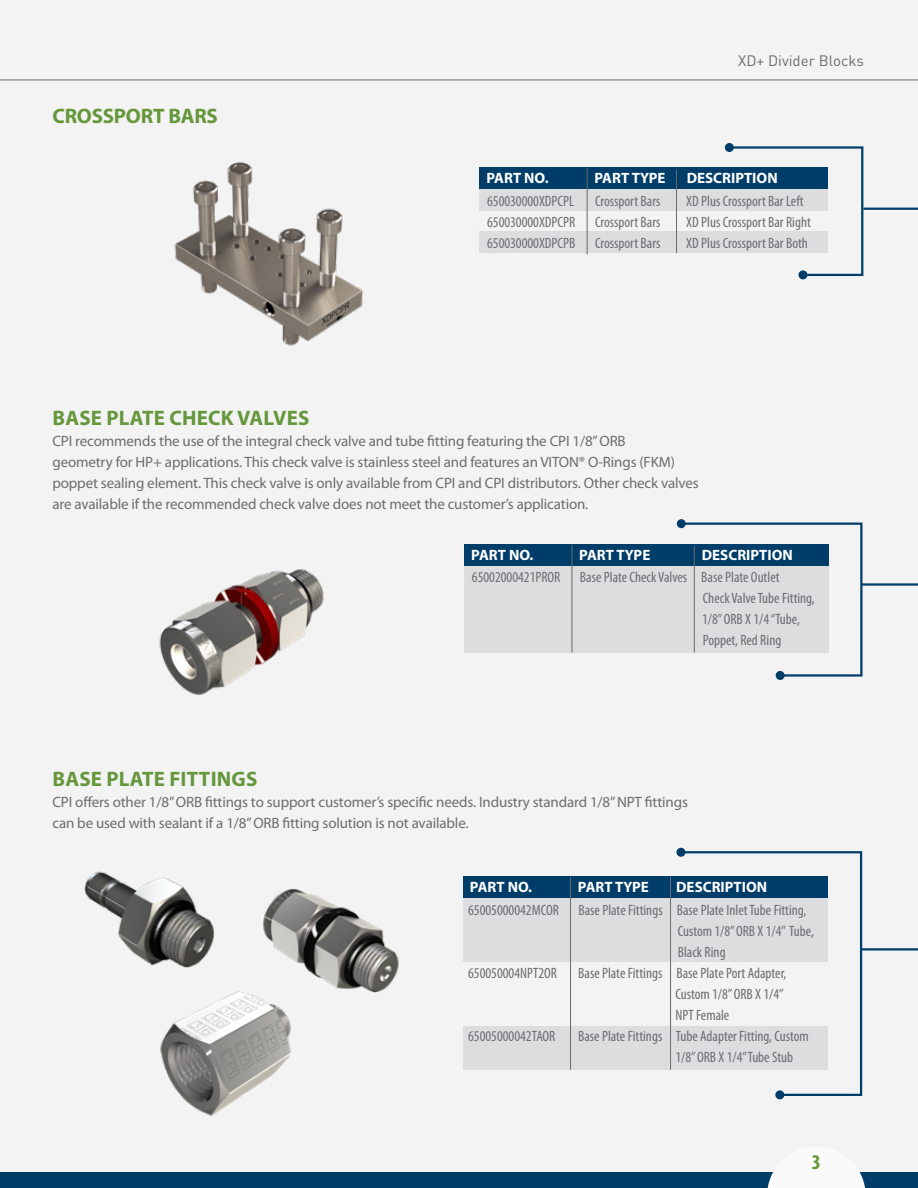
<style>
.page{position:relative;width:918px;height:1188px;background:#f3f3f3}
.page>*{position:absolute;margin:0;border:0;box-sizing:border-box;transform-origin:0 0}
.t1{font:700 21px "Myriad Pro";letter-spacing:.01em;color:#65973b}
.t2{font:700 21px "Myriad Pro";letter-spacing:-.01em;color:#65973b}
.t3{font:700 condensed 21px "Myriad Pro";color:#65973b}
.t4{font:condensed 15px "Myriad Pro";color:#6c6d70}
.t5{font:15px/21px "Myriad Pro";letter-spacing:-.01em;color:#6c6d70}
.t6{font:700 15px "Myriad Pro";color:#fff}
.t7{font:15px "DIN";color:#6c6d70}
</style>
<div class="page">
<hr style="left:0;top:80px;width:918px;height:1px;background:#6c6d70">
<div style="left:0;top:1172px;width:918px;height:16px;background:#003d69"></div>
<div style="left:767px;top:1172px;width:98px;height:16px;background:#fafafa"></div>
<div style="left:479px;top:168px;width:349px;height:21px;background:#003d69"></div>
<div style="left:479px;top:190px;width:349px;height:21px;background:#dcdddf"></div>
<div style="left:479px;top:232px;width:349px;height:21px;background:#dcdddf"></div>
<hr style="left:676px;top:170px;width:1px;height:83px;background:#6b6b6e">
<hr style="left:587px;top:168px;width:1px;height:87px;background:#6b6b6e">
<svg style="left:727px;top:146px;width:191px;height:134px"></svg>
<div style="left:798px;top:270px;width:9px;height:9px;background:#003d69;border-radius:50%"></div>
<div style="left:725px;top:143px;width:9px;height:9px;background:#003d69;border-radius:50%"></div>
<img style="left:160px;top:991px;width:131px;height:125px">
<img style="left:174px;top:162px;width:190px;height:184px">
<div style="left:464px;top:544px;width:365px;height:21px;background:#003d69"></div>
<div style="left:464px;top:566px;width:365px;height:87px;background:#dcdddf"></div>
<hr style="left:572px;top:545px;width:1px;height:108px;background:#6b6b6e">
<svg style="left:679px;top:522px;width:239px;height:158px"></svg>
<div style="left:776px;top:671px;width:9px;height:9px;background:#003d69;border-radius:50%"></div>
<div style="left:677px;top:519px;width:9px;height:9px;background:#003d69;border-radius:50%"></div>
<img style="left:159px;top:569px;width:165px;height:126px">
<div style="left:463px;top:877px;width:364px;height:21px;background:#003d69"></div>
<div style="left:463px;top:898px;width:364px;height:64px;background:#dcdddf"></div>
<div style="left:463px;top:1026px;width:364px;height:44px;background:#dcdddf"></div>
<hr style="left:670px;top:877px;width:1px;height:193px;background:#6b6b6e">
<hr style="left:570px;top:877px;width:1px;height:193px;background:#6b6b6e">
<svg style="left:863px;top:948px;width:55px;height:3px"></svg>
<svg style="left:679px;top:850px;width:184px;height:247px"></svg>
<div style="left:775px;top:1090px;width:9px;height:9px;background:#003d69;border-radius:50%"></div>
<div style="left:676px;top:848px;width:9px;height:9px;background:#003d69;border-radius:50%"></div>
<img style="left:259px;top:888px;width:140px;height:115px">
<img style="left:84px;top:871px;width:131px;height:97px">
<p class="t2" style="left:52px;top:102px;width:167px">CROSSPORT BARS</p>
<p class="t7" style="left:738px;top:51px;width:127px">XD+ Divider Blocks</p>
<p class="t6" style="left:486px;top:168px;width:64px">PART NO.</p>
<p class="t6" style="left:594px;top:168px;width:73px">PART TYPE</p>
<p class="t6" style="left:687px;top:168px;width:92px">DESCRIPTION</p>
<p class="t4" style="left:487px;top:192px;width:89px">650030000XDPCPL</p>
<p class="t4" style="left:595px;top:192px;width:67px">Crossport Bars</p>
<p class="t4" style="left:686px;top:192px;width:119px">XD Plus Crossport Bar Left</p>
<p class="t4" style="left:487px;top:213px;width:90px">650030000XDPCPR</p>
<p class="t4" style="left:595px;top:213px;width:67px">Crossport Bars</p>
<p class="t4" style="left:686px;top:213px;width:126px">XD Plus Crossport Bar Right</p>
<p class="t4" style="left:487px;top:234px;width:90px">650030000XDPCPB</p>
<p class="t4" style="left:595px;top:234px;width:67px">Crossport Bars</p>
<p class="t4" style="left:686px;top:234px;width:123px">XD Plus Crossport Bar Both</p>
<p class="t1" style="left:53px;top:404px;width:258px">BASE PLATE CHECK VALVES</p>
<p class="t5" style="left:52px;top:430px;width:575px">CPI recommends the use of the integral check valve and tube fitting featuring the CPI 1/8” ORB</p>
<p class="t5" style="left:52px;top:451px;width:648px">geometry for HP+ applications. This check valve is stainless steel and features an VITON® O-Rings (FKM) poppet sealing element. This check valve is only available from CPI and CPI distributors. Other check valves are available if the recommended check valve does not meet the customer’s application.</p>
<p class="t6" style="left:471px;top:545px;width:64px">PART NO.</p>
<p class="t6" style="left:579px;top:545px;width:73px">PART TYPE</p>
<p class="t6" style="left:702px;top:545px;width:92px">DESCRIPTION</p>
<p class="t4" style="left:472px;top:568px;width:90px">65002000421PROR</p>
<p class="t4" style="left:580px;top:568px;width:201px">Base Plate Check Valves Base Plate Outlet</p>
<p class="t4" style="left:703px;top:589px;width:114px">Check Valve Tube Fitting,</p>
<p class="t4" style="left:702px;top:610px;width:99px">1/8” ORB X 1/4 “Tube,</p>
<p class="t4" style="left:703px;top:631px;width:80px">Poppet, Red Ring</p>
<p class="t1" style="left:53px;top:765px;width:206px">BASE PLATE FITTINGS</p>
<p class="t5" style="left:52px;top:791px;width:637px">CPI offers other 1/8” ORB fittings to support customer’s specific needs. Industry standard 1/8” NPT fittings can be used with sealant if a 1/8” ORB fitting solution is not available.</p>
<p class="t6" style="left:470px;top:877px;width:64px">PART NO.</p>
<p class="t6" style="left:578px;top:877px;width:73px">PART TYPE</p>
<p class="t6" style="left:676px;top:877px;width:92px">DESCRIPTION</p>
<p class="t4" style="left:468px;top:901px;width:92px">65005000042MCOR</p>
<p class="t4" style="left:579px;top:901px;width:230px">Base Plate Fittings Base Plate Inlet Tube Fitting,</p>
<p class="t4" style="left:678px;top:922px;width:138px">Custom 1/8” ORB X 1/4” Tube,</p>
<p class="t4" style="left:678px;top:943px;width:49px">Black Ring</p>
<p class="t4" style="left:468px;top:964px;width:90px">650050004NPT2OR</p>
<p class="t4" style="left:578px;top:964px;width:210px">Base Plate Fittings Base Plate Port Adapter,</p>
<p class="t4" style="left:675px;top:985px;width:110px">Custom 1/8” ORB X 1/4”</p>
<p class="t4" style="left:675px;top:1006px;width:56px">NPT Female</p>
<p class="t4" style="left:468px;top:1027px;width:89px">65005000042TAOR</p>
<p class="t4" style="left:578px;top:1027px;width:232px">Base Plate Fittings Tube Adapter Fitting, Custom</p>
<p class="t4" style="left:675px;top:1048px;width:119px">1/8” ORB X 1/4” Tube Stub</p>
<p class="t3" style="left:812px;top:1149px;width:10px">3</p>
</div>
